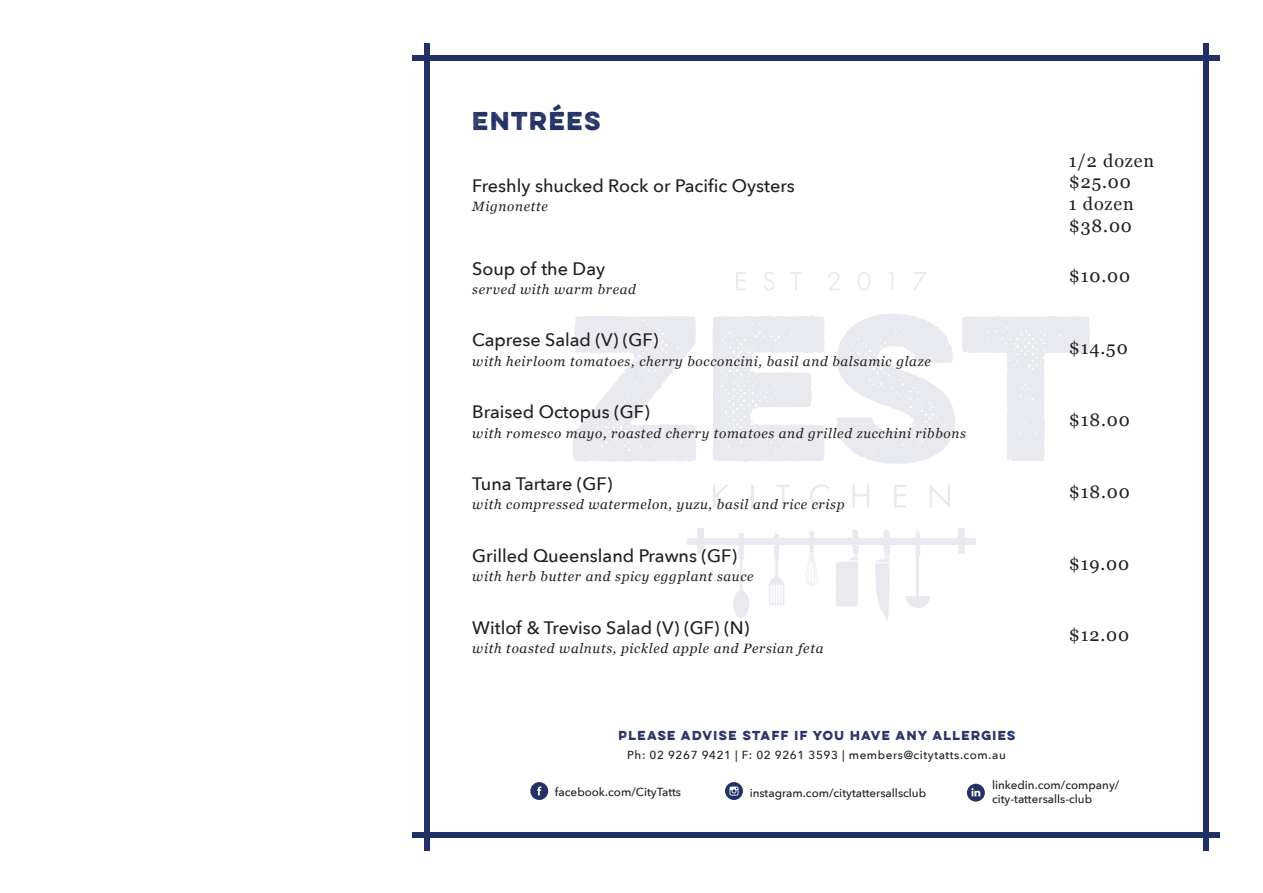
<style>
.page{position:relative;width:1263px;height:893px;background:#fff}
.page>*{position:absolute;margin:0;border:0;box-sizing:border-box;transform-origin:0 0}
.t1{font:700 23.1px "Eveleth";letter-spacing:.075em;color:#223165}
.t2{font:500 18px "Avenir Next";color:#231f20}
.t3{font:18px/21.6px "Georgia";letter-spacing:.05em;color:#231f20}
.t4{font:italic 13.5px "Georgia";letter-spacing:.05em;color:#231f20}
.t5{font:500 11.7px "Avenir Next";color:#231f20}
.t6{font:500 11.7px "Avenir Next";letter-spacing:.05em;color:#231f20}
.t7{font:700 11.7px "Eveleth";letter-spacing:.125em;color:#243165}
</style>
<div class="page">
<svg style="left:875px;top:530px;width:15px;height:91px"></svg>
<svg style="left:836px;top:530px;width:23px;height:77px"></svg>
<div style="left:774px;top:534px;width:5px;height:25px;background:#e9eaef"></div>
<svg style="left:769px;top:559px;width:15px;height:46px"></svg>
<div style="left:809px;top:531px;width:5px;height:21px;background:#e9eaef"></div>
<svg style="left:806px;top:548px;width:12px;height:38px"></svg>
<hr style="left:739px;top:530px;width:4px;height:12px;background:#f6f7f9;border-radius:2px">
<div style="left:739px;top:533px;width:5px;height:26px;background:#e9eaef"></div>
<svg style="left:733px;top:559px;width:16px;height:59px"></svg>
<hr style="left:917px;top:555px;width:2px;height:42px;background:#243165">
<svg style="left:906px;top:596px;width:24px;height:12px"></svg>
<div style="left:915px;top:533px;width:5px;height:23px;background:#e9eaef"></div>
<div style="left:687px;top:538px;width:289px;height:6px;background:#e9eaef"></div>
<svg style="left:713px;top:485px;width:15px;height:23px"></svg>
<hr style="left:751px;top:485px;width:3px;height:23px;background:#243165">
<svg style="left:776px;top:485px;width:14px;height:23px"></svg>
<svg style="left:810px;top:484px;width:19px;height:24px"></svg>
<svg style="left:852px;top:485px;width:17px;height:23px"></svg>
<svg style="left:894px;top:485px;width:12px;height:23px"></svg>
<svg style="left:930px;top:485px;width:20px;height:23px"></svg>
<svg style="left:736px;top:272px;width:9px;height:18px"></svg>
<svg style="left:763px;top:272px;width:12px;height:19px"></svg>
<svg style="left:790px;top:272px;width:11px;height:18px"></svg>
<svg style="left:828px;top:272px;width:11px;height:18px"></svg>
<svg style="left:858px;top:272px;width:12px;height:19px"></svg>
<svg style="left:889px;top:272px;width:4px;height:18px"></svg>
<svg style="left:913px;top:272px;width:14px;height:18px"></svg>
<svg style="left:573px;top:316px;width:123px;height:146px"></svg>
<svg style="left:712px;top:315px;width:113px;height:147px"></svg>
<svg style="left:836px;top:314px;width:119px;height:150px"></svg>
<svg style="left:962px;top:316px;width:128px;height:145px"></svg>
<div style="left:698px;top:528px;width:6px;height:26px;background:#e9eaef"></div>
<div style="left:959px;top:528px;width:6px;height:26px;background:#e9eaef"></div>
<div style="left:530px;top:782px;width:18px;height:18px;background:#243165;border-radius:50%"></div>
<svg style="left:537px;top:786px;width:4px;height:9px"></svg>
<svg style="left:967px;top:784px;width:18px;height:18px"></svg>
<svg style="left:971px;top:788px;width:9px;height:8px"></svg>
<svg style="left:725px;top:782px;width:18px;height:18px"></svg>
<svg style="left:729px;top:786px;width:9px;height:9px"></svg>
<div style="left:1203px;top:43px;width:6px;height:807px;background:#223165"></div>
<div style="left:412px;top:832px;width:808px;height:6px;background:#223165"></div>
<div style="left:424px;top:43px;width:5px;height:807px;background:#223165"></div>
<div style="left:412px;top:55px;width:808px;height:6px;background:#223165"></div>
<p class="t1" style="left:472px;top:103px;width:130px">ENTRÉES</p>
<p class="t2" style="left:472px;top:170px;width:324px">Freshly shucked Rock or Pacific Oysters</p>
<p class="t4" style="left:472px;top:196px;width:77px">Mignonette</p>
<p class="t2" style="left:472px;top:253px;width:134px">Soup of the Day</p>
<p class="t4" style="left:472px;top:279px;width:165px">served with warm bread</p>
<p class="t2" style="left:472px;top:325px;width:188px">Caprese Salad (V) (GF)</p>
<p class="t4" style="left:472px;top:351px;width:460px">with heirloom tomatoes, cherry bocconcini, basil and balsamic glaze</p>
<p class="t2" style="left:472px;top:397px;width:179px">Braised Octopus (GF)</p>
<p class="t4" style="left:472px;top:423px;width:495px">with romesco mayo, roasted cherry tomatoes and grilled zucchini ribbons</p>
<p class="t2" style="left:472px;top:469px;width:142px">Tuna Tartare (GF)</p>
<p class="t4" style="left:472px;top:495px;width:374px">with compressed watermelon, yuzu, basil and rice crisp</p>
<p class="t2" style="left:472px;top:541px;width:266px">Grilled Queensland Prawns (GF)</p>
<p class="t4" style="left:472px;top:567px;width:283px">with herb butter and spicy eggplant sauce</p>
<p class="t2" style="left:472px;top:612px;width:279px">Witlof &amp; Treviso Salad (V) (GF) (N)</p>
<p class="t4" style="left:472px;top:639px;width:353px">with toasted walnuts, pickled apple and Persian feta</p>
<p class="t7" style="left:618px;top:727px;width:398px">PLEASE ADVISE STAFF IF YOU HAVE ANY ALLERGIES</p>
<p class="t3" style="left:1069px;top:149px;width:87px">1/2 dozen $25.00</p>
<p class="t3" style="left:1069px;top:192px;width:66px">1 dozen $38.00</p>
<p class="t3" style="left:1069px;top:264px;width:63px">$10.00</p>
<p class="t3" style="left:1069px;top:336px;width:60px">$14.50</p>
<p class="t3" style="left:1069px;top:408px;width:62px">$18.00</p>
<p class="t3" style="left:1069px;top:480px;width:62px">$18.00</p>
<p class="t3" style="left:1069px;top:552px;width:62px">$19.00</p>
<p class="t3" style="left:1069px;top:624px;width:62px">$12.00</p>
<p class="t6" style="left:627px;top:745px;width:380px">Ph: 02 9267 9421 | F: 02 9261 3593 | members@citytatts.com.au</p>
<p class="t5" style="left:555px;top:782px;width:128px">facebook.com/CityTatts</p>
<p class="t5" style="left:992px;top:774px;width:129px">linkedin.com/company/</p>
<p class="t5" style="left:992px;top:788px;width:102px">city-tattersalls-club</p>
<p class="t5" style="left:750px;top:783px;width:178px">instagram.com/citytattersallsclub</p>
</div>
